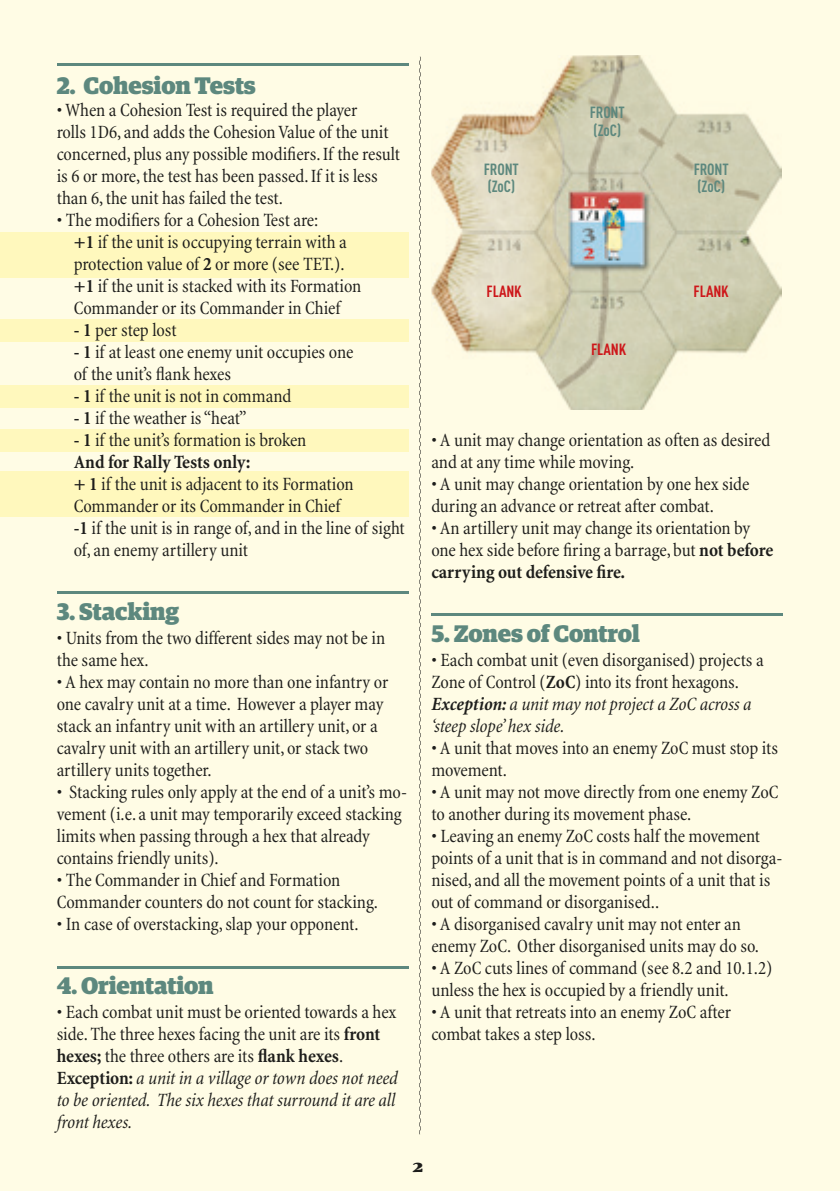
<style>
.page{position:relative;width:840px;height:1191px;background:#fff}
.page>*{position:absolute;margin:0;border:0;box-sizing:border-box;transform-origin:0 0}
.t1{font:900 24px "Guardian Egyp";letter-spacing:-.01em;color:#5d887e}
.t2{font:condensed 19px/22px "Minion";letter-spacing:-.005em;color:#1d1d1b}
.t3{font:700 16px/17.8px "DIN Cond";letter-spacing:-.01em;color:#5d887e}
.t4{font:700 16px "DIN Cond";letter-spacing:-.01em;color:#cd171a}
.t5{font:900 14.4px "Garamond IT Cby BT";color:#1d1d1b;scale:1.25 1}
.s1{font-weight:700}
.s2{font-style:italic}
.s3{font-weight:700;font-style:italic}
</style>
<div class="page">
<div style="left:0;top:0;width:839px;height:1191px;background:#fffce5"></div>
<div style="left:0;top:232px;width:408px;height:46px;background:#fff8bd"></div>
<div style="left:0;top:471px;width:408px;height:46px;background:#fff8bd"></div>
<div style="left:0;top:319px;width:408px;height:23px;background:#fff8bd"></div>
<div style="left:0;top:385px;width:408px;height:22px;background:#fff8bd"></div>
<div style="left:0;top:429px;width:408px;height:23px;background:#fff8bd"></div>
<hr style="left:57px;top:64px;width:351px;height:2px;background:#5d887e">
<hr style="left:57px;top:592px;width:351px;height:2px;background:#5d887e">
<hr style="left:57px;top:966px;width:351px;height:2px;background:#5d887e">
<svg style="left:419px;top:57px;width:2px;height:1077px"></svg>
<hr style="left:431px;top:614px;width:351px;height:2px;background:#5d887e">
<img style="left:431px;top:55px;width:350px;height:355px">
<p class="t1" style="left:57px;top:67px;width:201px">2. Cohesion Tests</p>
<p class="t2" style="left:57px;top:99px;width:344px">• When a Cohesion Test is required the player<br>rolls 1D6, and adds the Cohesion Value of the unit concerned, plus any possible modifiers. If the result is 6 or more, the test has been passed. If it is less than 6, the unit has failed the test.</p>
<p class="t2" style="left:74px;top:209px;width:289px;text-indent:-17px">• The modifiers for a Cohesion Test are:<br><span class="s1">+1</span> if the unit is occupying terrain with a protection value of <span class="s1">2</span> or more (see TET.). <span class="s1">+1</span> if the unit is stacked with its Formation Commander or its Commander in Chief</p>
<p class="t2" style="left:74px;top:319px;width:104px"><span class="s1">- 1</span> per step lost</p>
<p class="t2" style="left:74px;top:341px;width:281px"><span class="s1">- 1</span> if at least one enemy unit occupies one of the unit’s flank hexes</p>
<p class="t2" style="left:74px;top:385px;width:219px"><span class="s1">- 1</span> if the unit is not in command</p>
<p class="t2" style="left:74px;top:407px;width:174px"><span class="s1">- 1</span> if the weather is “heat”</p>
<p class="t2" style="left:74px;top:429px;width:332px"><span class="s1">- 1</span> if the unit’s formation is broken<br><span class="s1">And for Rally Tests only:<br>+ 1</span> if the unit is adjacent to its Formation Commander or its Commander in Chief<br><span class="s1">-1</span> if the unit is in range of, and in the line of sight of, an enemy artillery unit</p>
<p class="t1" style="left:57px;top:593px;width:124px">3. Stacking</p>
<p class="t2" style="left:57px;top:627px;width:330px">• Units from the two different sides may not be in the same hex.</p>
<p class="t2" style="left:57px;top:671px;width:333px">• A hex may contain no more than one infantry or one cavalry unit at a time. However a player may stack an infantry unit with an artillery unit, or a cavalry unit with an artillery unit, or stack two artillery units together.</p>
<p class="t2" style="left:57px;top:781px;width:351px">• Stacking rules only apply at the end of a unit’s mo&shy;vement (i.e. a unit may temporarily exceed stacking limits when passing through a hex that already contains friendly units).</p>
<p class="t2" style="left:57px;top:869px;width:323px">• The Commander in Chief and Formation<br>Commander counters do not count for stacking.</p>
<p class="t2" style="left:57px;top:913px;width:303px">• In case of overstacking, slap your opponent.</p>
<p class="t1" style="left:57px;top:967px;width:158px">4. Orientation</p>
<p class="t2" style="left:57px;top:1001px;width:342px">• Each combat unit must be oriented towards a hex side. The three hexes facing the unit are its <span class="s1">front hexes;</span> the three others are its <span class="s1">flank hexes</span>.<br><span class="s1">Exception:</span> <span class="s2">a unit in a village or town does not need to be oriented. The six hexes that surround it are all front hexes.</span></p>
<p class="t3" style="left:483px;top:160px;width:36px">FRONT (ZoC)</p>
<p class="t4" style="left:486px;top:282px;width:37px">FLANK</p>
<p class="t3" style="left:589px;top:103px;width:36px">FRONT (ZoC)</p>
<p class="t4" style="left:590px;top:340px;width:37px">FLANK</p>
<p class="t3" style="left:693px;top:160px;width:36px">FRONT (ZoC)</p>
<p class="t4" style="left:693px;top:282px;width:37px">FLANK</p>
<p class="t2" style="left:431px;top:429px;width:340px">• A unit may change orientation as often as desired and at any time while moving.</p>
<p class="t2" style="left:431px;top:473px;width:319px">• A unit may change orientation by one hex side during an advance or retreat after combat.</p>
<p class="t2" style="left:431px;top:517px;width:343px">• An artillery unit may change its orientation by one hex side before firing a barrage, but <span class="s1">not before carrying out defensive fire.</span></p>
<p class="t1" style="left:431px;top:615px;width:210px">5. Zones of Control</p>
<p class="t2" style="left:431px;top:649px;width:334px">• Each combat unit (even disorganised) projects a Zone of Control (<span class="s1">ZoC</span>) into its front hexagons.<br><span class="s3">Exception:</span> <span class="s2">a unit may not project a ZoC across a ‘steep slope’ hex side.</span></p>
<p class="t2" style="left:431px;top:737px;width:348px">• A unit that moves into an enemy ZoC must stop its movement.</p>
<p class="t2" style="left:431px;top:781px;width:348px">• A unit may not move directly from one enemy ZoC to another during its movement phase.</p>
<p class="t2" style="left:431px;top:825px;width:352px">• Leaving an enemy ZoC costs half the movement points of a unit that is in command and not disorga&shy;nised, and all the movement points of a unit that is out of command or disorganised..</p>
<p class="t2" style="left:431px;top:913px;width:329px">• A disorganised cavalry unit may not enter an enemy ZoC. Other disorganised units may do so.</p>
<p class="t2" style="left:431px;top:957px;width:342px">• A ZoC cuts lines of command (see 8.2 and 10.1.2) unless the hex is occupied by a friendly unit.</p>
<p class="t2" style="left:431px;top:1001px;width:301px">• A unit that retreats into an enemy ZoC after combat takes a step loss.</p>
<p class="t5" style="left:412px;top:1158px;width:11px">2</p>
</div>
